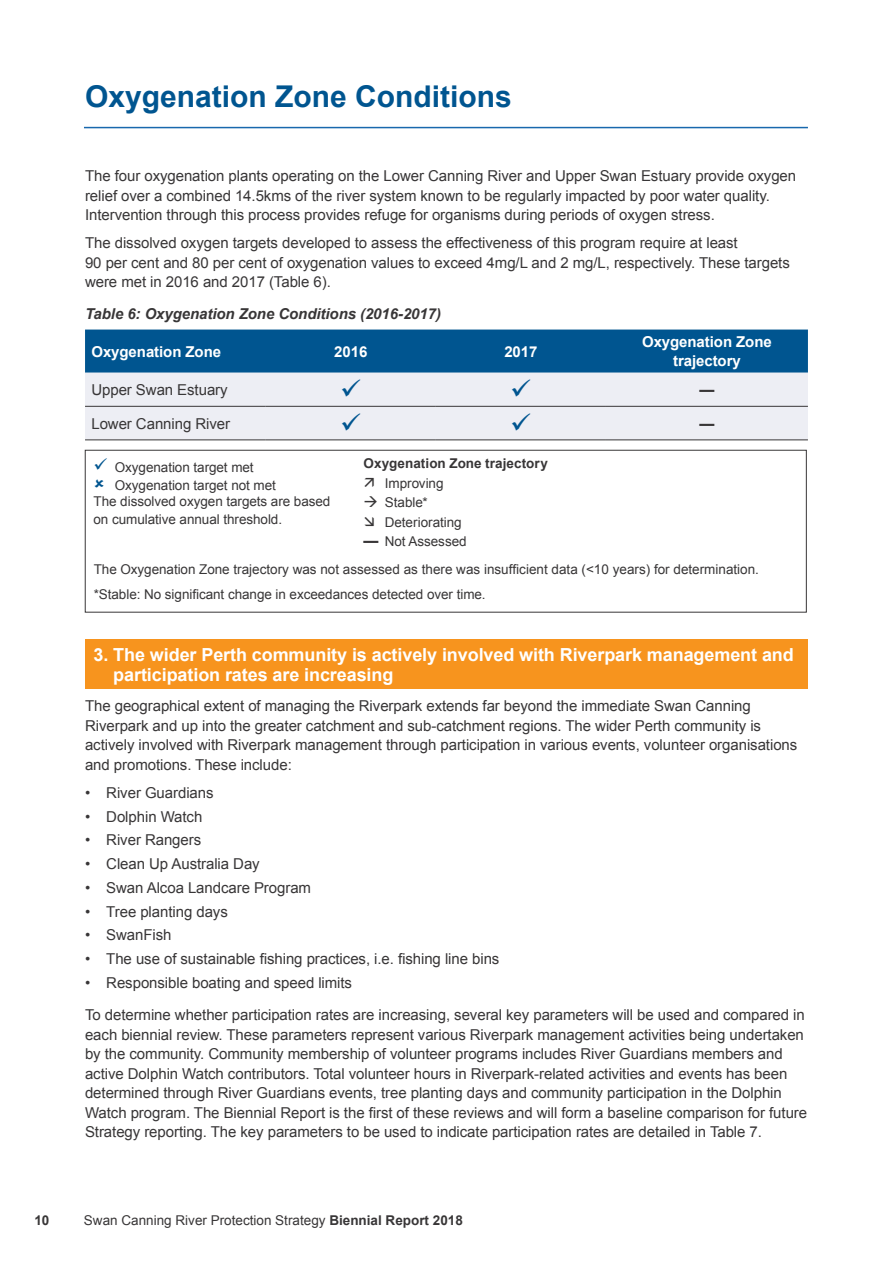
<style>
.page{position:relative;width:893px;height:1263px;background:#fff}
.page>*{position:absolute;margin:0;border:0;box-sizing:border-box;transform-origin:0 0}
.Section_H1{font:700 30px "Arial";color:#005590}
.t1{font:700 18px/19.5px "Arial";letter-spacing:-.005em;color:#fff}
.t2{font:15px/19.5px "Arial";letter-spacing:-.005em;color:#383637}
.t3{font:700 15px/19.5px "Arial";letter-spacing:-.005em;color:#fff;text-align:center}
.t4{font:italic 700 15px "Arial";letter-spacing:-.005em;color:#383637}
.t5{font:700 15px "Arial";color:#383637}
.t6{font:13.5px/18px "Arial";letter-spacing:-.005em;color:#383637}
.t7{font:700 13.5px "Arial";letter-spacing:.005em;color:#383637}
.s1{color:#005590}
.s2{font-weight:700;font-size:15px}
.s3{font-weight:700}
</style>
<div class="page">
<hr style="left:84px;top:127px;width:724px;height:1px;background:#1868ad">
<div style="left:85px;top:330px;width:723px;height:43px;background:#005590"></div>
<div style="left:85px;top:373px;width:723px;height:67px;background:#edeef4"></div>
<hr style="left:85px;top:406px;width:181px;height:1px;background:#383637">
<hr style="left:266px;top:406px;width:170px;height:1px;background:#383637">
<hr style="left:436px;top:406px;width:170px;height:1px;background:#383637">
<hr style="left:606px;top:406px;width:202px;height:1px;background:#383637">
<hr style="left:85px;top:440px;width:181px;height:1px;background:#383637">
<hr style="left:266px;top:440px;width:170px;height:1px;background:#383637">
<hr style="left:436px;top:440px;width:170px;height:1px;background:#383637">
<hr style="left:606px;top:440px;width:202px;height:1px;background:#383637">
<div style="left:85px;top:450px;width:721px;height:162px;border:1px solid #383637"></div>
<div style="left:85px;top:640px;width:723px;height:49px;background:#f7941e"></div>
<svg style="left:342px;top:379px;width:18px;height:18px"></svg>
<svg style="left:512px;top:379px;width:19px;height:18px"></svg>
<svg style="left:342px;top:412px;width:18px;height:18px"></svg>
<svg style="left:512px;top:412px;width:19px;height:18px"></svg>
<p class="Section_H1" style="left:85px;top:77px;width:428px">Oxygenation Zone Conditions</p>
<p class="t2" style="left:85px;top:166px;width:713px">The four oxygenation plants operating on the Lower Canning River and Upper Swan Estuary provide oxygen relief over a combined 14.5kms of the river system known to be regularly impacted by poor water quality.<br>Intervention through this process provides refuge for organisms during periods of oxygen stress.</p>
<p class="t2" style="left:85px;top:233px;width:706px">The dissolved oxygen targets developed to assess the effectiveness of this program require at least<br>90 per cent and 80 per cent of oxygenation values to exceed 4mg/L and 2 mg/L, respectively. These targets were met in 2016 and 2017 (Table 6).</p>
<h3 class="t4" style="left:85px;top:304px;width:358px">Table 6: Oxygenation Zone Conditions (2016-2017)</h3>
<p class="t3" style="left:91px;top:342px;width:131px">Oxygenation Zone</p>
<p class="t3" style="left:334px;top:342px;width:35px">2016</p>
<p class="t3" style="left:504px;top:342px;width:35px">2017</p>
<p class="t3" style="left:642px;top:332px;width:131px">Oxygenation Zone trajectory</p>
<p class="t2" style="left:91px;top:380px;width:138px">Upper Swan Estuary</p>
<p class="t5" style="left:699px;top:380px;width:16px">—</p>
<p class="t2" style="left:91px;top:414px;width:140px">Lower Canning River</p>
<p class="t5" style="left:699px;top:413px;width:16px">—</p>
<p class="t6" style="left:94px;top:459px;width:162px"><span class="s1">✓</span> Oxygenation target met</p>
<p class="t6" style="left:115px;top:477px;width:163px">Oxygenation target not met</p>
<p class="t6" style="left:94px;top:493px;width:238px">The dissolved oxygen targets are based on cumulative annual threshold.</p>
<p class="t7" style="left:364px;top:454px;width:186px">Oxygenation Zone trajectory</p>
<p class="t6" style="left:385px;top:474px;width:60px">Improving</p>
<p class="t6" style="left:364px;top:494px;width:66px">→ Stable*</p>
<p class="t6" style="left:385px;top:513px;width:78px">Deteriorating</p>
<p class="t6" style="left:364px;top:533px;width:105px"><span class="s2">—</span> Not Assessed</p>
<p class="t6" style="left:94px;top:560px;width:667px">The Oxygenation Zone trajectory was not assessed as there was insufficient data (&lt;10 years) for determination.</p>
<p class="t6" style="left:94px;top:585px;width:393px">*Stable: No significant change in exceedances detected over time.</p>
<h2 class="t1" style="left:113px;top:646px;width:682px;text-indent:-20px">3. The wider Perth community is actively involved with Riverpark management and participation rates are increasing</h2>
<p class="t2" style="left:85px;top:696px;width:714px">The geographical extent of managing the Riverpark extends far beyond the immediate Swan Canning Riverpark and up into the greater catchment and sub-catchment regions. The wider Perth community is actively involved with Riverpark management through participation in various events, volunteer organisations and promotions. These include:</p>
<p class="t2" style="left:85px;top:783px;width:130px">• River Guardians</p>
<p class="t2" style="left:85px;top:807px;width:119px">• Dolphin Watch</p>
<p class="t2" style="left:85px;top:830px;width:118px">• River Rangers</p>
<p class="t2" style="left:85px;top:854px;width:176px">• Clean Up Australia Day</p>
<p class="t2" style="left:85px;top:878px;width:228px">• Swan Alcoa Landcare Program</p>
<p class="t2" style="left:85px;top:902px;width:144px">• Tree planting days</p>
<p class="t2" style="left:85px;top:925px;width:88px">• SwanFish</p>
<p class="t2" style="left:85px;top:949px;width:416px">• The use of sustainable fishing practices, i.e. fishing line bins</p>
<p class="t2" style="left:85px;top:973px;width:269px">• Responsible boating and speed limits</p>
<p class="t2" style="left:85px;top:1005px;width:724px">To determine whether participation rates are increasing, several key parameters will be used and compared in each biennial review. These parameters represent various Riverpark management activities being undertaken by the community. Community membership of volunteer programs includes River Guardians members and active Dolphin Watch contributors. Total volunteer hours in Riverpark-related activities and events has been determined through River Guardians events, tree planting days and community participation in the Dolphin Watch program. The Biennial Report is the first of these reviews and will form a baseline comparison for future Strategy reporting. The key parameters to be used to indicate participation rates are detailed in Table 7.</p>
<p class="t7" style="left:34px;top:1212px;width:17px">10</p>
<p class="t6" style="left:84px;top:1212px;width:380px">Swan Canning River Protection Strategy <span class="s3">Biennial Report 2018</span></p>
</div>
